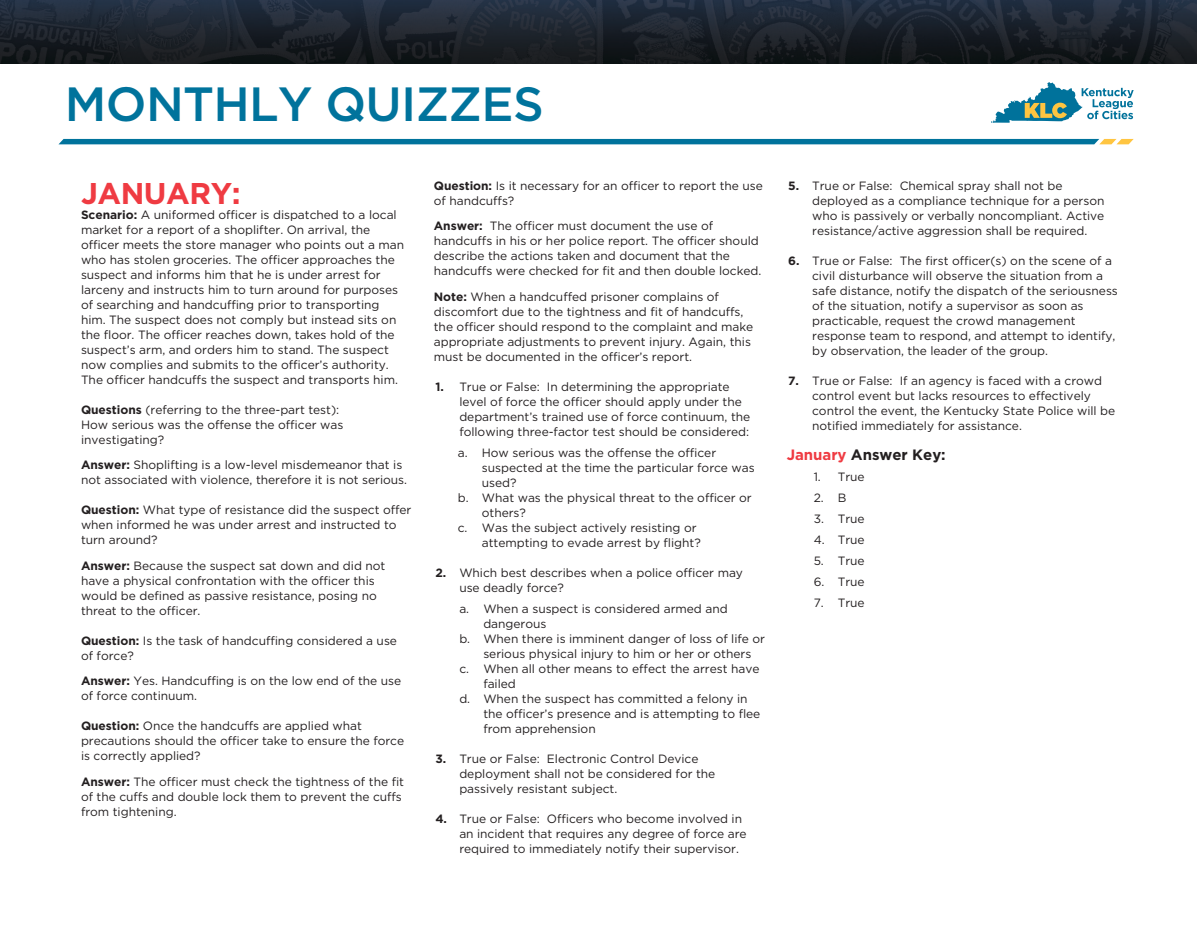
<style>
.page{position:relative;width:1197px;height:927px;background:#fff}
.page>*{position:absolute;margin:0;border:0;box-sizing:border-box;transform-origin:0 0}
.t1{font:500 48px "Gotham";letter-spacing:-.015em;color:#00739c}
.t2{font:700 30px "Gotham";letter-spacing:-.015em;color:#ef3b42}
.t3{font:700 15px "Gotham";letter-spacing:-.005em;color:#231f20}
.t4{font:12px/15px "Gotham";letter-spacing:-.005em;color:#231f20}
.s1{font-weight:700}
.s2{color:#ef3b42}
</style>
<div class="page">
<img style="left:0;top:0;width:1197px;height:64px">
<svg style="left:991px;top:82px;width:143px;height:41px"></svg>
<div style="left:59px;top:139px;width:1075px;height:5px;background:#00739c"></div>
<svg style="left:0;top:0;width:5px;height:5px"></svg>
<svg style="left:1192px;top:0;width:5px;height:5px"></svg>
<p class="t1" style="left:65px;top:73px;width:480px">MONTHLY QUIZZES</p>
<p class="t2" style="left:81px;top:173px;width:161px">JANUARY:</p>
<p class="t4" style="left:81px;top:207px;width:325px"><span class="s1">Scenario:</span> A uniformed officer is dispatched to a local market for a report of a shoplifter. On arrival, the officer meets the store manager who points out a man who has stolen groceries. The officer approaches the suspect and informs him that he is under arrest for larceny and instructs him to turn around for purposes of searching and handcuffing prior to transporting him. The suspect does not comply but instead sits on the floor. The officer reaches down, takes hold of the suspect’s arm, and orders him to stand. The suspect now complies and submits to the officer’s authority.<br>The officer handcuffs the suspect and transports him.</p>
<p class="t4" style="left:81px;top:402px;width:260px"><span class="s1">Questions</span> (referring to the three-part test):</p>
<p class="t4" style="left:81px;top:417px;width:264px">How serious was the offense the officer was investigating?</p>
<p class="t4" style="left:81px;top:457px;width:328px"><span class="s1">Answer:</span> Shoplifting is a low-level misdemeanor that is not associated with violence, therefore it is not serious.</p>
<p class="t4" style="left:81px;top:502px;width:332px"><span class="s1">Question:</span> What type of resistance did the suspect offer when informed he was under arrest and instructed to turn around?</p>
<p class="t4" style="left:81px;top:558px;width:306px"><span class="s1">Answer:</span> Because the suspect sat down and did not have a physical confrontation with the officer this would be defined as passive resistance, posing no threat to the officer.</p>
<p class="t4" style="left:81px;top:633px;width:318px"><span class="s1">Question:</span> Is the task of handcuffing considered a use of force?</p>
<p class="t4" style="left:81px;top:673px;width:322px"><span class="s1">Answer:</span> Yes. Handcuffing is on the low end of the use of force continuum.</p>
<p class="t4" style="left:81px;top:718px;width:325px"><span class="s1">Question:</span> Once the handcuffs are applied what precautions should the officer take to ensure the force is correctly applied?</p>
<p class="t4" style="left:81px;top:774px;width:325px"><span class="s1">Answer:</span> The officer must check the tightness of the fit of the cuffs and double lock them to prevent the cuffs from tightening.</p>
<p class="t4" style="left:434px;top:178px;width:331px"><span class="s1">Question:</span> Is it necessary for an officer to report the use of handcuffs?</p>
<p class="t4" style="left:434px;top:218px;width:329px"><span class="s1">Answer:</span> The officer must document the use of handcuffs in his or her police report. The officer should describe the actions taken and document that the handcuffs were checked for fit and then double locked.</p>
<p class="t4" style="left:434px;top:289px;width:321px"><span class="s1">Note:</span> When a handcuffed prisoner complains of discomfort due to the tightness and fit of handcuffs, the officer should respond to the complaint and make appropriate adjustments to prevent injury. Again, this must be documented in the officer’s report.</p>
<p class="t4" style="left:459px;top:379px;width:292px;text-indent:-24px"><span class="s1">1.</span> True or False: In determining the appropriate level of force the officer should apply under the department’s trained use of force continuum, the following three-factor test should be considered:</p>
<p class="t4" style="left:482px;top:445px;width:274px;text-indent:-24px">a. How serious was the offense the officer suspected at the time the particular force was used?</p>
<p class="t4" style="left:482px;top:490px;width:271px;text-indent:-24px">b. What was the physical threat to the officer or others?</p>
<p class="t4" style="left:482px;top:520px;width:220px;text-indent:-24px">c. Was the subject actively resisting or attempting to evade arrest by flight?</p>
<p class="t4" style="left:459px;top:565px;width:285px;text-indent:-24px"><span class="s1">2.</span> Which best describes when a police officer may use deadly force?</p>
<p class="t4" style="left:483px;top:601px;width:246px;text-indent:-24px">a. When a suspect is considered armed and dangerous</p>
<p class="t4" style="left:483px;top:631px;width:283px;text-indent:-24px">b. When there is imminent danger of loss of life or serious physical injury to him or her or others</p>
<p class="t4" style="left:483px;top:661px;width:278px;text-indent:-24px">c. When all other means to effect the arrest have failed</p>
<p class="t4" style="left:483px;top:691px;width:279px;text-indent:-24px">d. When the suspect has committed a felony in the officer’s presence and is attempting to flee from apprehension</p>
<p class="t4" style="left:459px;top:751px;width:258px;text-indent:-24px"><span class="s1">3.</span> True or False: Electronic Control Device deployment shall not be considered for the passively resistant subject.</p>
<p class="t4" style="left:459px;top:811px;width:289px;text-indent:-24px"><span class="s1">4.</span> True or False: Officers who become involved in an incident that requires any degree of force are required to immediately notify their supervisor.</p>
<p class="t4" style="left:812px;top:178px;width:294px;text-indent:-24px"><span class="s1">5.</span> True or False: Chemical spray shall not be deployed as a compliance technique for a person who is passively or verbally noncompliant. Active resistance/active aggression shall be required.</p>
<p class="t4" style="left:812px;top:253px;width:307px;text-indent:-24px"><span class="s1">6.</span> True or False: The first officer(s) on the scene of a civil disturbance will observe the situation from a safe distance, notify the dispatch of the seriousness of the situation, notify a supervisor as soon as practicable, request the crowd management response team to respond, and attempt to identify, by observation, the leader of the group.</p>
<p class="t4" style="left:812px;top:373px;width:305px;text-indent:-24px"><span class="s1">7.</span> True or False: If an agency is faced with a crowd control event but lacks resources to effectively control the event, the Kentucky State Police will be notified immediately for assistance.</p>
<p class="t3" style="left:787px;top:444px;width:161px"><span class="s2">January</span> Answer Key:</p>
<p class="t4" style="left:814px;top:469px;width:52px">1. True</p>
<p class="t4" style="left:814px;top:490px;width:34px">2. B</p>
<p class="t4" style="left:814px;top:511px;width:52px">3. True</p>
<p class="t4" style="left:814px;top:532px;width:52px">4. True</p>
<p class="t4" style="left:814px;top:553px;width:52px">5. True</p>
<p class="t4" style="left:814px;top:574px;width:52px">6. True</p>
<p class="t4" style="left:814px;top:595px;width:52px">7. True</p>
</div>
